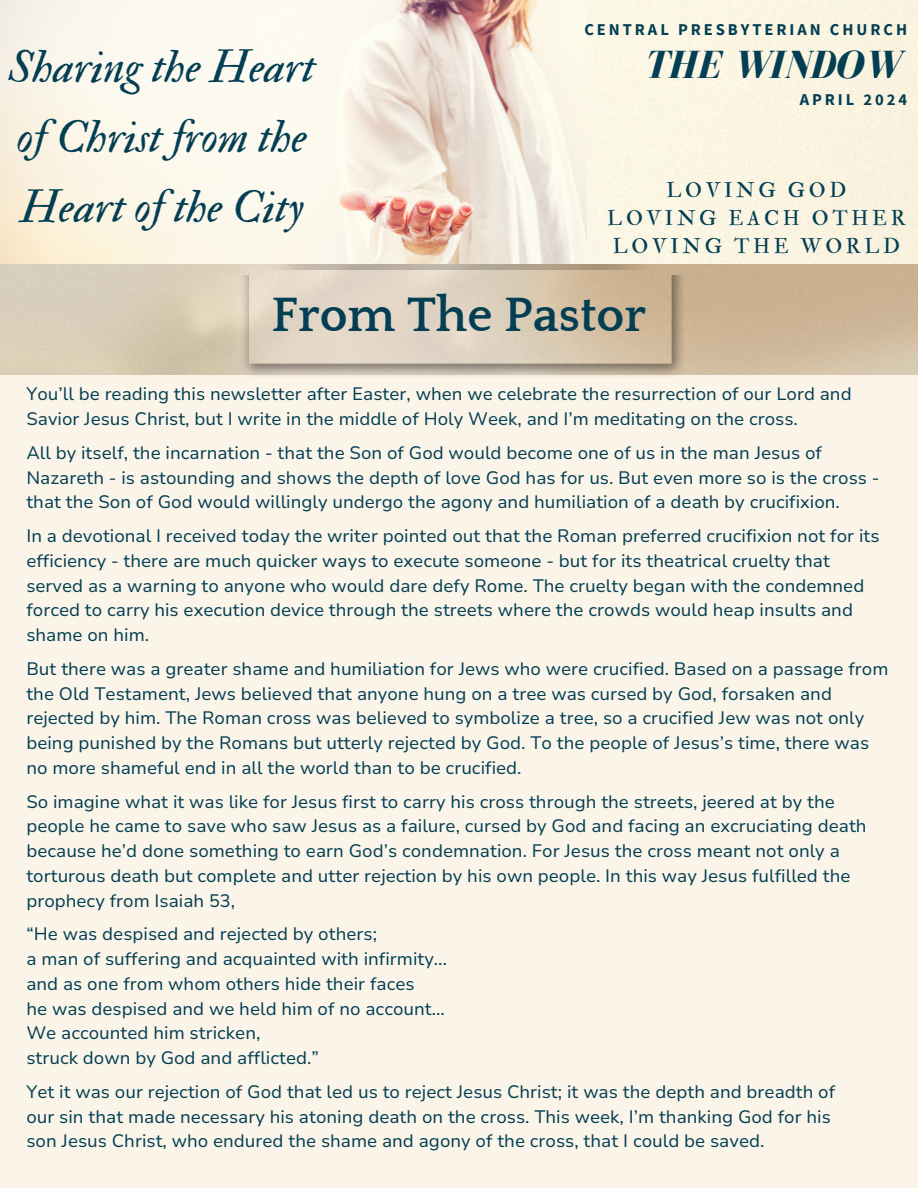
<style>
.page{position:relative;width:918px;height:1188px;background:#fbf5e9}
.page>*{position:absolute;margin:0;border:0;box-sizing:border-box;transform-origin:0 0}
.t1{font:700 49.5px "Quattrocento";color:#033e53}
.t2{font:45.6px/69.8px "IM FELL Double Pica Italic";color:#033e53}
.t3{font:italic 700 40.5px "Bodoni FLF";color:#033e53}
.t4{font:20.7px/28.2px "IM FELL Double Pica Roman";letter-spacing:.18em;color:#033e53;text-align:center}
.t5{font:18px/24.8px "Nunito Sans 10 pt";color:#033e53}
.t6{font:700 16.5px "Source Sans Pro";letter-spacing:.18em;color:#033e53}
</style>
<div class="page">
<img style="left:0;top:0;width:586px;height:264px">
<img style="left:240px;top:276px;width:443px;height:100px">
<h5 class="t6" style="left:584px;top:19px;width:324px">CENTRAL PRESBYTERIAN CHURCH</h5>
<h4 class="t2" style="left:9px;top:33px;width:308px">Sharing the Heart</h4>
<h3 class="t3" style="left:644px;top:43px;width:257px">THE WINDOW</h3>
<h4 class="t2" style="left:17px;top:103px;width:291px">of Christ from the<br>Heart of the City</h4>
<h5 class="t6" style="left:800px;top:89px;width:109px">APRIL 2024</h5>
<p class="t4" style="left:607px;top:176px;width:300px">LOVING GOD<br>LOVING EACH OTHER<br>LOVING THE WORLD</p>
<p class="t1" style="left:272px;top:289px;width:376px">From The Pastor</p>
<p class="t5" style="left:26px;top:382px;width:827px">You’ll be reading this newsletter after Easter, when we celebrate the resurrection of our Lord and<br>Savior Jesus Christ, but I write in the middle of Holy Week, and I’m meditating on the cross.</p>
<h1 class="t5" style="left:26px;top:441px;width:855px">All by itself, the incarnation - that the Son of God would become one of us in the man Jesus of<br>Nazareth - is astounding and shows the depth of love God has for us. But even more so is the cross - that the Son of God would willingly undergo the agony and humiliation of a death by crucifixion.</h1>
<p class="t5" style="left:26px;top:524px;width:855px">In a devotional I received today the writer pointed out that the Roman preferred crucifixion not for its efficiency - there are much quicker ways to execute someone - but for its theatrical cruelty that served as a warning to anyone who would dare defy Rome. The cruelty began with the condemned forced to carry his execution device through the streets where the crowds would heap insults and shame on him.</p>
<p class="t5" style="left:26px;top:657px;width:864px">But there was a greater shame and humiliation for Jews who were crucified. Based on a passage from the Old Testament, Jews believed that anyone hung on a tree was cursed by God, forsaken and rejected by him. The Roman cross was believed to symbolize a tree, so a crucified Jew was not only being punished by the Romans but utterly rejected by God. To the people of Jesus’s time, there was no more shameful end in all the world than to be crucified.</p>
<p class="t5" style="left:26px;top:789px;width:842px">So imagine what it was like for Jesus first to carry his cross through the streets, jeered at by the people he came to save who saw Jesus as a failure, cursed by God and facing an excruciating death because he’d done something to earn God’s condemnation. For Jesus the cross meant not only a torturous death but complete and utter rejection by his own people. In this way Jesus fulfilled the prophecy from Isaiah 53,</p>
<p class="t5" style="left:26px;top:922px;width:352px">“He was despised and rejected by others;</p>
<p class="t5" style="left:26px;top:947px;width:422px">a man of suffering and acquainted with infirmity...</p>
<p class="t5" style="left:26px;top:972px;width:390px">and as one from whom others hide their faces</p>
<p class="t5" style="left:26px;top:996px;width:420px">he was despised and we held him of no account...</p>
<p class="t5" style="left:26px;top:1021px;width:236px">We accounted him stricken,</p>
<p class="t5" style="left:26px;top:1046px;width:294px">struck down by God and afflicted.”</p>
<p class="t5" style="left:26px;top:1080px;width:810px">Yet it was our rejection of God that led us to reject Jesus Christ; it was the depth and breadth of</p>
<p class="t5" style="left:26px;top:1104px;width:806px">our sin that made necessary his atoning death on the cross. This week, I’m thanking God for his</p>
<p class="t5" style="left:26px;top:1129px;width:740px">son Jesus Christ, who endured the shame and agony of the cross, that I could be saved.</p>
</div>
